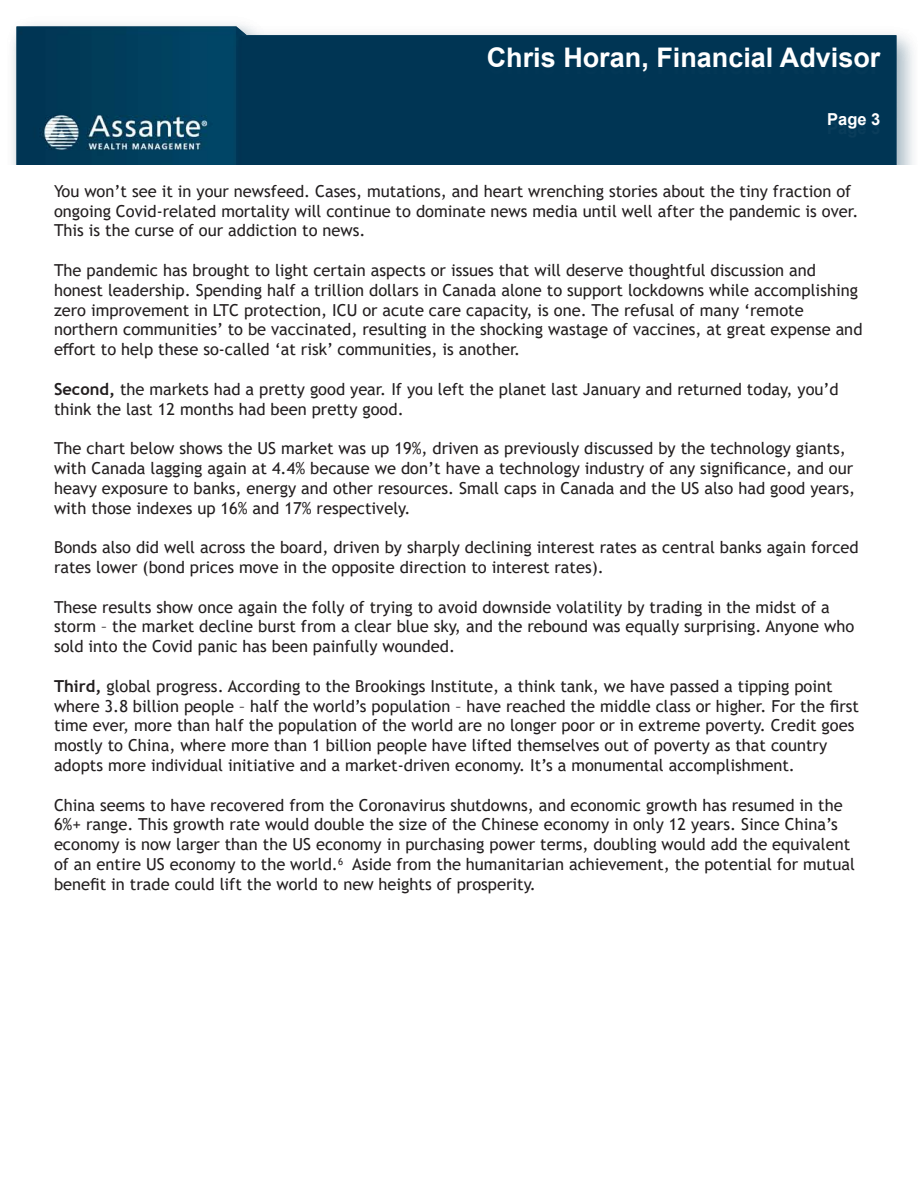
<style>
.page{position:relative;width:918px;height:1188px;background:#fff}
.page>*{position:absolute;margin:0;border:0;box-sizing:border-box;transform-origin:0 0}
.t1{font:700 27px "Arial";color:#fff}
.t2{font:16.5px/19.8px "Trebuchet MS";color:#231f20}
.t3{font:700 16.5px "Arial";color:#fff}
.s1{font-weight:700}
</style>
<div class="page">
<img style="left:12px;top:24px;width:901px;height:141px">
<p class="t1" style="left:487px;top:38px;width:395px">Chris Horan, Financial Advisor</p>
<h1 class="t1" style="left:487px;top:45px;width:395px">Chris Horan, Financial Advisor</h1>
<p class="t3" style="left:827px;top:108px;width:55px">Page 3</p>
<p class="t3" style="left:827px;top:117px;width:55px">Page 3</p>
<p class="t2" style="left:54px;top:181px;width:806px">You won’t see it in your newsfeed. Cases, mutations, and heart wrenching stories about the tiny fraction of ongoing Covid-related mortality will continue to dominate news media until well after the pandemic is over.<br>This is the curse of our addiction to news.</p>
<p class="t2" style="left:54px;top:260px;width:810px">The pandemic has brought to light certain aspects or issues that will deserve thoughtful discussion and honest leadership. Spending half a trillion dollars in Canada alone to support lockdowns while accomplishing zero improvement in LTC protection, ICU or acute care capacity, is one. The refusal of many ‘remote northern communities’ to be vaccinated, resulting in the shocking wastage of vaccines, at great expense and effort to help these so-called ‘at risk’ communities, is another.</p>
<p class="t2" style="left:54px;top:379px;width:786px"><span class="s1">Second,</span> the markets had a pretty good year. If you left the planet last January and returned today, you’d think the last 12 months had been pretty good.</p>
<p class="t2" style="left:54px;top:438px;width:803px">The chart below shows the US market was up 19%, driven as previously discussed by the technology giants, with Canada lagging again at 4.4% because we don’t have a technology industry of any significance, and our heavy exposure to banks, energy and other resources. Small caps in Canada and the US also had good years, with those indexes up 16% and 17% respectively.</p>
<p class="t2" style="left:54px;top:537px;width:806px">Bonds also did well across the board, driven by sharply declining interest rates as central banks again forced rates lower (bond prices move in the opposite direction to interest rates).</p>
<p class="t2" style="left:54px;top:597px;width:802px">These results show once again the folly of trying to avoid downside volatility by trading in the midst of a storm – the market decline burst from a clear blue sky, and the rebound was equally surprising. Anyone who sold into the Covid panic has been painfully wounded.</p>
<p class="t2" style="left:54px;top:676px;width:806px"><span class="s1">Third,</span> global progress. According to the Brookings Institute, a think tank, we have passed a tipping point where 3.8 billion people – half the world’s population – have reached the middle class or higher. For the first time ever, more than half the population of the world are no longer poor or in extreme poverty. Credit goes mostly to China, where more than 1 billion people have lifted themselves out of poverty as that country adopts more individual initiative and a market-driven economy. It’s a monumental accomplishment.</p>
<p class="t2" style="left:54px;top:795px;width:802px">China seems to have recovered from the Coronavirus shutdowns, and economic growth has resumed in the 6%+ range. This growth rate would double the size of the Chinese economy in only 12 years. Since China’s economy is now larger than the US economy in purchasing power terms, doubling would add the equivalent of an entire US economy to the world.<sup>6</sup> Aside from the humanitarian achievement, the potential for mutual benefit in trade could lift the world to new heights of prosperity.</p>
</div>
